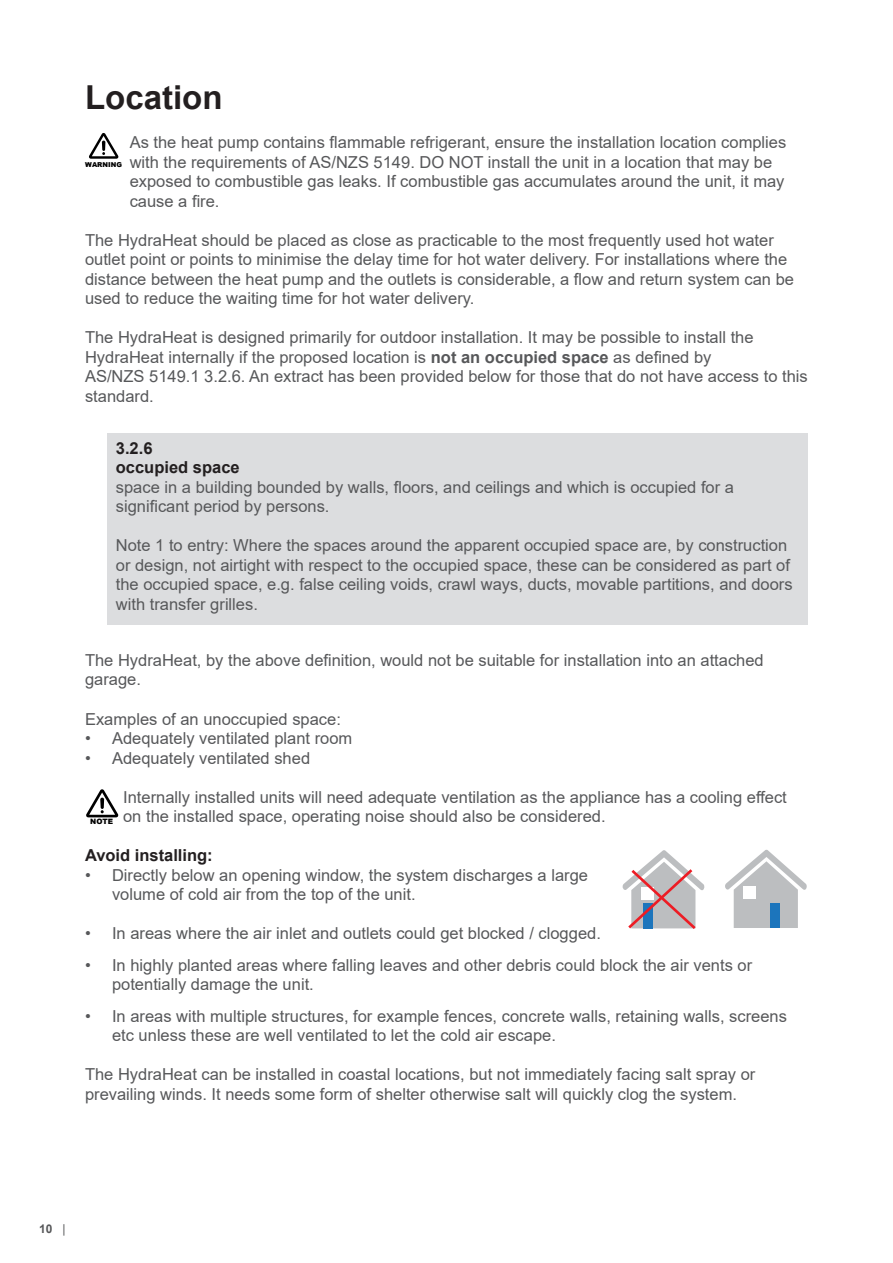
<style>
.page{position:relative;width:893px;height:1263px;background:#fff}
.page>*{position:absolute;margin:0;border:0;box-sizing:border-box;transform-origin:0 0}
.t1{font:700 33px "Arial";color:#231f20}
.t2{font:16.5px/19.5px "Arial";color:#57585a}
.t3{font:700 16.5px "Arial";color:#231f20}
.t4{font:700 12px "Arial";color:#57585a}
.t5{font:900 7.35px "Arial";color:#000}
.t6{font:900 6.75px "Arial";color:#000}
.s1{font-weight:700}
.s2{font-weight:400}
</style>
<div class="page">
<div style="left:107px;top:433px;width:701px;height:192px;background:#dcdddf"></div>
<svg style="left:86px;top:789px;width:32px;height:28px"></svg>
<svg style="left:100px;top:798px;width:4px;height:11px"></svg>
<svg style="left:89px;top:133px;width:29px;height:26px"></svg>
<svg style="left:622px;top:850px;width:83px;height:79px"></svg>
<svg style="left:725px;top:849px;width:82px;height:79px"></svg>
<div style="left:743px;top:886px;width:13px;height:13px;background:#fff"></div>
<div style="left:771px;top:911px;width:9px;height:17px;background:#1c75bc"></div>
<div style="left:771px;top:904px;width:9px;height:7px;background:#1c75bc"></div>
<p class="t1" style="left:85px;top:74px;width:139px">Location</p>
<p class="t2" style="left:130px;top:132px;width:658px">As the heat pump contains flammable refrigerant, ensure the installation location complies with the requirements of AS/NZS 5149. DO NOT install the unit in a location that may be exposed to combustible gas leaks. If combustible gas accumulates around the unit, it may cause a fire.</p>
<p class="t2" style="left:85px;top:230px;width:710px">The HydraHeat should be placed as close as practicable to the most frequently used hot water outlet point or points to minimise the delay time for hot water delivery. For installations where the distance between the heat pump and the outlets is considerable, a flow and return system can be used to reduce the waiting time for hot water delivery.</p>
<p class="t2" style="left:85px;top:327px;width:724px">The HydraHeat is designed primarily for outdoor installation. It may be possible to install the HydraHeat internally if the proposed location is <span class="s1">not an occupied space</span> as defined by<br>AS/NZS 5149.1 3.2.6. An extract has been provided below for those that do not have access to this standard.</p>
<p class="t6" style="left:85px;top:159px;width:38px">WARNING</p>
<p class="t3" style="left:116px;top:436px;width:38px">3.2.6</p>
<p class="t3" style="left:116px;top:456px;width:125px">occupied space</p>
<p class="t2" style="left:116px;top:477px;width:620px">space in a building bounded by walls, floors, and ceilings and which is occupied for a significant period by persons.</p>
<p class="t2" style="left:116px;top:536px;width:678px">Note 1 to entry: Where the spaces around the apparent occupied space are, by construction or design, not airtight with respect to the occupied space, these can be considered as part of the occupied space, e.g. false ceiling voids, crawl ways, ducts, movable partitions, and doors with transfer grilles.</p>
<p class="t2" style="left:85px;top:650px;width:680px">The HydraHeat, by the above definition, would not be suitable for installation into an attached garage.</p>
<p class="t2" style="left:85px;top:709px;width:257px">Examples of an unoccupied space:</p>
<p class="t2" style="left:85px;top:728px;width:269px">• Adequately ventilated plant room</p>
<p class="t2" style="left:85px;top:748px;width:227px">• Adequately ventilated shed</p>
<p class="t2" style="left:123px;top:787px;width:665px">Internally installed units will need adequate ventilation as the appliance has a cooling effect on the installed space, operating noise should also be considered.</p>
<p class="t3" style="left:85px;top:843px;width:129px">Avoid installing:</p>
<p class="t2" style="left:112px;top:865px;width:477px;text-indent:-27px">• Directly below an opening window, the system discharges a large volume of cold air from the top of the unit.</p>
<p class="t2" style="left:85px;top:923px;width:517px">• In areas where the air inlet and outlets could get blocked / clogged.</p>
<p class="t2" style="left:112px;top:955px;width:642px;text-indent:-27px">• In highly planted areas where falling leaves and other debris could block the air vents or potentially damage the unit.</p>
<p class="t2" style="left:112px;top:1006px;width:676px;text-indent:-27px">• In areas with multiple structures, for example fences, concrete walls, retaining walls, screens etc unless these are well ventilated to let the cold air escape.</p>
<p class="t2" style="left:85px;top:1064px;width:672px">The HydraHeat can be installed in coastal locations, but not immediately facing salt spray or prevailing winds. It needs some form of shelter otherwise salt will quickly clog the system.</p>
<p class="t5" style="left:90px;top:816px;width:24px">NOTE</p>
<p class="t4" style="left:39px;top:1220px;width:28px">10 <span class="s2">|</span></p>
</div>
